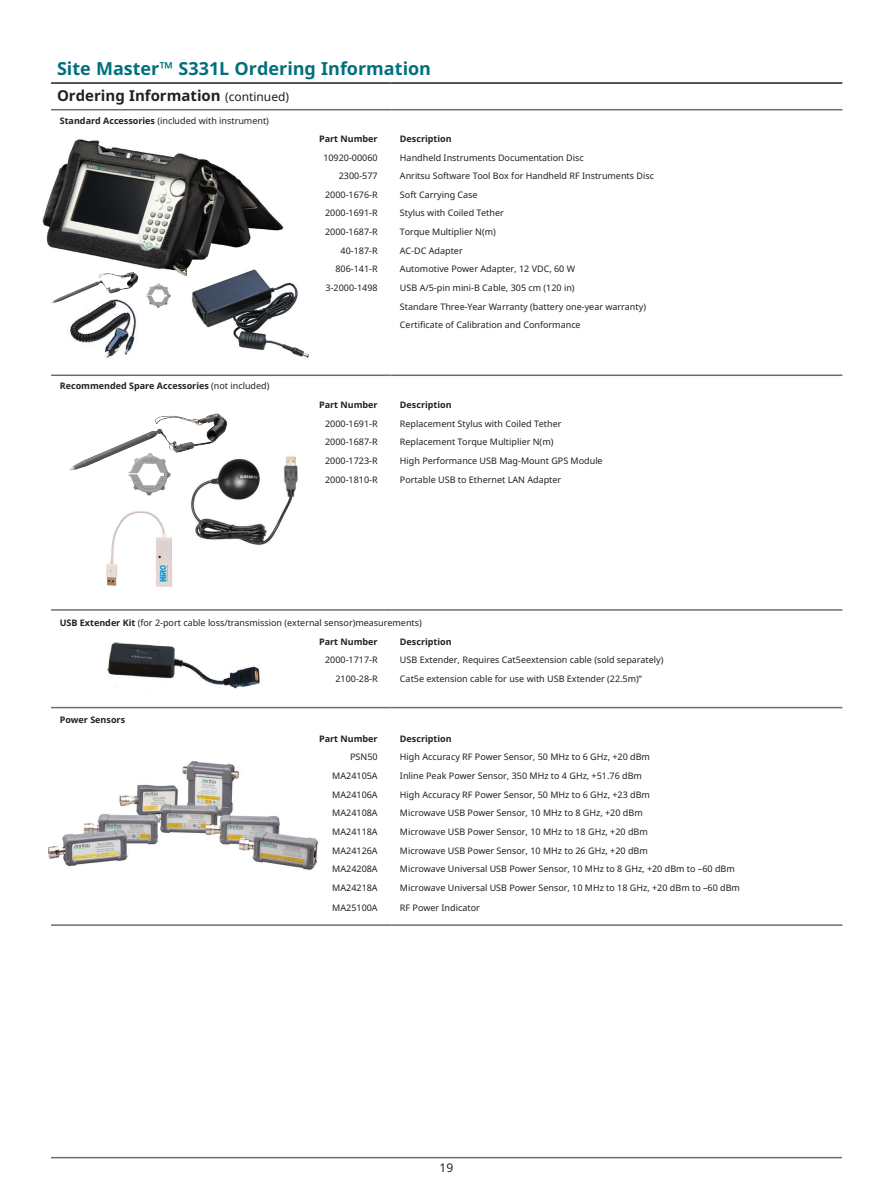
<style>
.page{position:relative;width:893px;height:1191px;background:#fff}
.page>*{position:absolute;margin:0;border:0;box-sizing:border-box;transform-origin:0 0}
.Masthead{font:700 18px "Noto Sans";color:#01707e}
.Table_1st_level_head{font:700 15px "Noto Sans";color:#231f20}
.t1{font:12px "Noto Sans";color:#231f20}
.Ordering_Information{font:9px "Noto Sans";color:#231f20}
.Order_Information_2n{font:9px "Noto Sans";color:#231f20}
.Ordering_Information-2{font:700 9px "Noto Sans";color:#231f20}
.Order_Information_2n-2{font:700 9px "Noto Sans";color:#231f20}
.s1{font-weight:400;font-size:12px}
.s2{font-weight:700}
.s3{font-weight:400}
</style>
<div class="page">
<hr style="left:51px;top:1156px;width:791px;height:2px;background:#6c6d70">
<hr style="left:51px;top:707px;width:340px;height:1px;background:#6c6d70">
<hr style="left:391px;top:707px;width:451px;height:1px;background:#6c6d70">
<hr style="left:51px;top:374px;width:340px;height:2px;background:#6c6d70">
<hr style="left:391px;top:374px;width:451px;height:2px;background:#6c6d70">
<hr style="left:51px;top:609px;width:340px;height:1px;background:#6c6d70">
<hr style="left:391px;top:609px;width:451px;height:1px;background:#6c6d70">
<hr style="left:51px;top:82px;width:340px;height:2px;background:#231f20">
<hr style="left:391px;top:82px;width:451px;height:2px;background:#231f20">
<hr style="left:51px;top:109px;width:340px;height:1px;background:#6c6d70">
<hr style="left:391px;top:109px;width:451px;height:1px;background:#6c6d70">
<hr style="left:51px;top:924px;width:340px;height:2px;background:#6c6d70">
<hr style="left:391px;top:924px;width:451px;height:2px;background:#6c6d70">
<img style="left:146px;top:283px;width:25px;height:25px">
<img style="left:69px;top:319px;width:67px;height:39px">
<img style="left:42px;top:139px;width:242px;height:137px">
<img style="left:187px;top:269px;width:122px;height:89px">
<img style="left:47px;top:266px;width:95px;height:53px">
<img style="left:69px;top:413px;width:158px;height:83px">
<img style="left:106px;top:511px;width:66px;height:76px">
<img style="left:185px;top:451px;width:113px;height:94px">
<img style="left:48px;top:761px;width:271px;height:109px">
<img style="left:107px;top:642px;width:153px;height:47px">
<p class="Masthead" style="left:57px;top:55px;width:376px">Site Master™ S331L Ordering Information</p>
<p class="Table_1st_level_head" style="left:57px;top:85px;width:234px">Ordering Information <span class="s1">(continued)</span></p>
<p class="Ordering_Information" style="left:60px;top:114px;width:211px"><span class="s2">Standard Accessories</span> (included with instrument)</p>
<p class="Order_Information_2n-2" style="left:319px;top:133px;width:60px">Part Number</p>
<p class="Ordering_Information-2" style="left:400px;top:133px;width:53px">Description</p>
<p class="Order_Information_2n" style="left:323px;top:152px;width:56px">10920-00060</p>
<p class="Ordering_Information" style="left:400px;top:152px;width:185px">Handheld Instruments Documentation Disc</p>
<p class="Order_Information_2n" style="left:339px;top:170px;width:40px">2300-577</p>
<p class="Ordering_Information" style="left:400px;top:170px;width:256px">Anritsu Software Tool Box for Handheld RF Instruments Disc</p>
<p class="Order_Information_2n" style="left:325px;top:188px;width:54px">2000-1676-R</p>
<p class="Ordering_Information" style="left:400px;top:188px;width:79px">Soft Carrying Case</p>
<p class="Order_Information_2n" style="left:325px;top:207px;width:54px">2000-1691-R</p>
<p class="Ordering_Information" style="left:400px;top:207px;width:105px">Stylus with Coiled Tether</p>
<p class="Order_Information_2n" style="left:325px;top:226px;width:54px">2000-1687-R</p>
<p class="Ordering_Information" style="left:400px;top:226px;width:97px">Torque Multiplier N(m)</p>
<p class="Order_Information_2n" style="left:341px;top:244px;width:39px">40-187-R</p>
<p class="Ordering_Information" style="left:400px;top:244px;width:64px">AC-DC Adapter</p>
<p class="Order_Information_2n" style="left:335px;top:263px;width:44px">806-141-R</p>
<p class="Ordering_Information" style="left:400px;top:263px;width:177px">Automotive Power Adapter, 12 VDC, 60 W</p>
<p class="Order_Information_2n" style="left:326px;top:281px;width:54px">3-2000-1498</p>
<p class="Ordering_Information" style="left:400px;top:281px;width:176px">USB A/5-pin mini-B Cable, 305 cm (120 in)</p>
<p class="Ordering_Information" style="left:400px;top:300px;width:248px">Standare Three-Year Warranty (battery one-year warranty)</p>
<p class="Ordering_Information" style="left:400px;top:319px;width:182px">Certificate of Calibration and Conformance</p>
<p class="Ordering_Information-2" style="left:60px;top:380px;width:211px">Recommended Spare Accessories <span class="s3">(not included)</span></p>
<p class="Order_Information_2n-2" style="left:319px;top:398px;width:60px">Part Number</p>
<p class="Ordering_Information-2" style="left:400px;top:398px;width:53px">Description</p>
<p class="Order_Information_2n" style="left:325px;top:417px;width:54px">2000-1691-R</p>
<p class="Ordering_Information" style="left:400px;top:417px;width:163px">Replacement Stylus with Coiled Tether</p>
<p class="Order_Information_2n" style="left:325px;top:436px;width:54px">2000-1687-R</p>
<p class="Ordering_Information" style="left:400px;top:436px;width:155px">Replacement Torque Multiplier N(m)</p>
<p class="Order_Information_2n" style="left:325px;top:454px;width:54px">2000-1723-R</p>
<p class="Ordering_Information" style="left:400px;top:454px;width:204px">High Performance USB Mag-Mount GPS Module</p>
<p class="Order_Information_2n" style="left:325px;top:473px;width:54px">2000-1810-R</p>
<p class="Ordering_Information" style="left:400px;top:473px;width:163px">Portable USB to Ethernet LAN Adapter</p>
<p class="Ordering_Information" style="left:60px;top:616px;width:364px"><span class="s2">USB Extender Kit</span> (for 2-port cable loss/transmission (external sensor)measurements)</p>
<p class="Order_Information_2n-2" style="left:319px;top:635px;width:60px">Part Number</p>
<p class="Ordering_Information-2" style="left:400px;top:635px;width:53px">Description</p>
<p class="Ordering_Information" style="left:325px;top:654px;width:54px">2000-1717-R</p>
<p class="Ordering_Information" style="left:400px;top:654px;width:265px">USB Extender, Requires Cat5eextension cable (sold separately)</p>
<p class="Order_Information_2n" style="left:335px;top:672px;width:44px">2100-28-R</p>
<p class="Ordering_Information" style="left:400px;top:672px;width:244px">Cat5e extension cable for use with USB Extender (22.5m)”</p>
<p class="Ordering_Information-2" style="left:60px;top:713px;width:67px">Power Sensors</p>
<p class="Order_Information_2n-2" style="left:319px;top:732px;width:60px">Part Number</p>
<p class="Ordering_Information-2" style="left:400px;top:732px;width:53px">Description</p>
<p class="Order_Information_2n" style="left:350px;top:751px;width:29px">PSN50</p>
<p class="Ordering_Information" style="left:400px;top:751px;width:252px">High Accuracy RF Power Sensor, 50 MHz to 6 GHz, +20 dBm</p>
<p class="Order_Information_2n" style="left:332px;top:769px;width:47px">MA24105A</p>
<p class="Ordering_Information" style="left:400px;top:769px;width:243px">Inline Peak Power Sensor, 350 MHz to 4 GHz, +51.76 dBm</p>
<p class="Order_Information_2n" style="left:332px;top:788px;width:47px">MA24106A</p>
<p class="Ordering_Information" style="left:400px;top:788px;width:252px">High Accuracy RF Power Sensor, 50 MHz to 6 GHz, +23 dBm</p>
<p class="Order_Information_2n" style="left:332px;top:807px;width:47px">MA24108A</p>
<p class="Ordering_Information" style="left:400px;top:807px;width:244px">Microwave USB Power Sensor, 10 MHz to 8 GHz, +20 dBm</p>
<p class="Order_Information_2n" style="left:332px;top:825px;width:47px">MA24118A</p>
<p class="Ordering_Information" style="left:400px;top:825px;width:249px">Microwave USB Power Sensor, 10 MHz to 18 GHz, +20 dBm</p>
<p class="Order_Information_2n" style="left:332px;top:844px;width:47px">MA24126A</p>
<p class="Ordering_Information" style="left:400px;top:844px;width:249px">Microwave USB Power Sensor, 10 MHz to 26 GHz, +20 dBm</p>
<p class="Order_Information_2n" style="left:332px;top:862px;width:47px">MA24208A</p>
<p class="Ordering_Information" style="left:400px;top:862px;width:336px">Microwave Universal USB Power Sensor, 10 MHz to 8 GHz, +20 dBm to –60 dBm</p>
<p class="Order_Information_2n" style="left:332px;top:881px;width:47px">MA24218A</p>
<p class="Ordering_Information" style="left:400px;top:881px;width:342px">Microwave Universal USB Power Sensor, 10 MHz to 18 GHz, +20 dBm to –60 dBm</p>
<p class="Order_Information_2n" style="left:332px;top:901px;width:47px">MA25100A</p>
<p class="Ordering_Information" style="left:400px;top:901px;width:81px">RF Power Indicator</p>
<h3 class="t1" style="left:440px;top:1159px;width:15px">19</h3>
</div>
